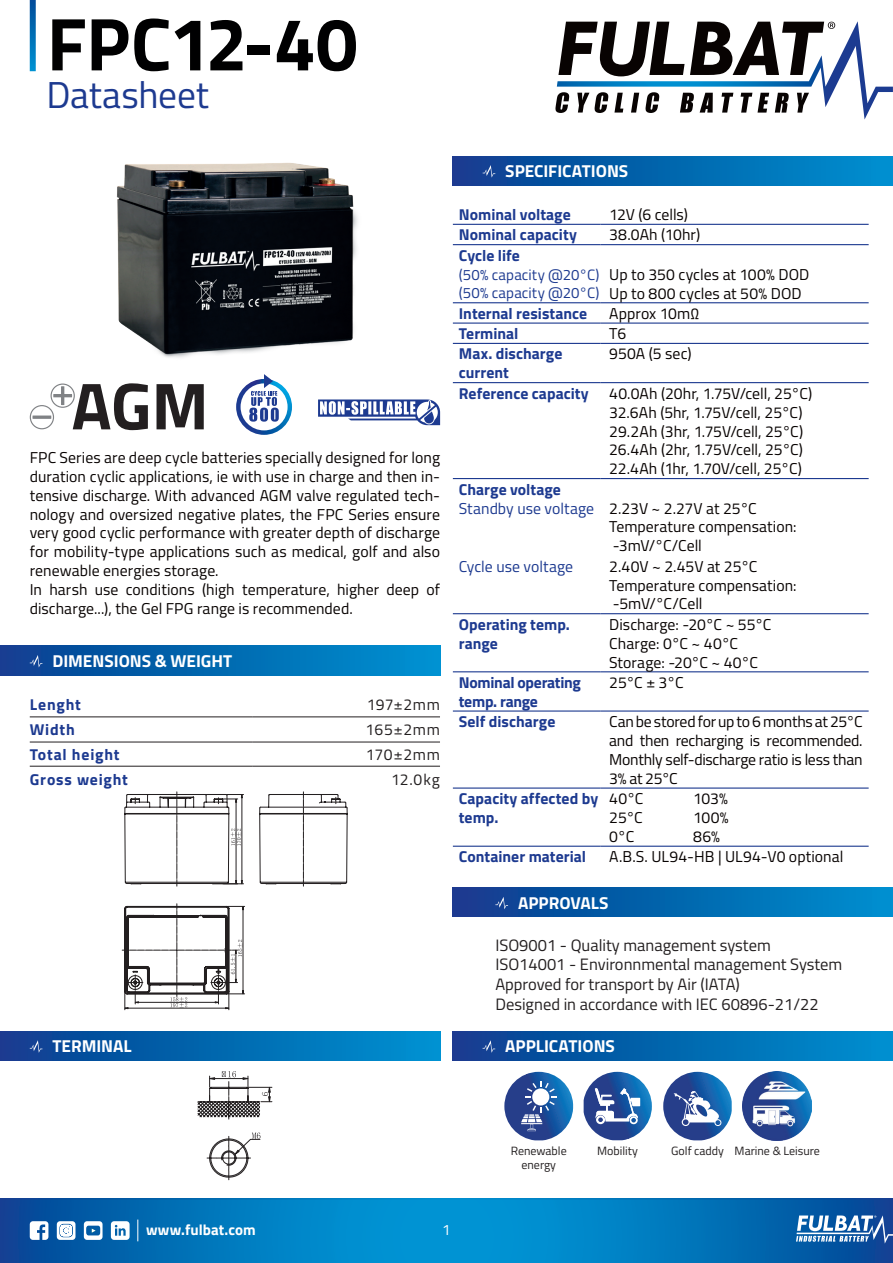
<style>
.page{position:relative;width:893px;height:1263px;background:#fff}
.page>*{position:absolute;margin:0;border:0;box-sizing:border-box;transform-origin:0 0}
.t1{font:700 75px "Titillium";letter-spacing:-.005em;color:#000001}
.t2{font:700 66.45px "Titillium";color:#231f20}
.t3{font:37.5px "Titillium";letter-spacing:-.005em;color:#1d3a90}
.t4{font:700 17.25px "Titillium";color:#fff}
.t5{font:16.5px/19.8px "Titillium";color:#231f20}
.t6{font:15.75px/18.9px "Titillium";color:#080302}
.t7{font:700 15.75px/18.9px "Titillium";color:#1d3a90}
.t8{font:15.75px "Titillium";color:#1d3a90}
.t9{font:15.75px "Titillium";letter-spacing:.04em;color:#231f20}
.t10{font:700 15.75px/18.9px "Titillium";letter-spacing:-.02em;color:#1d3a90}
.t11{font:700 15.75px "Titillium";letter-spacing:.05em;color:#1d3a90}
.t12{font:700 15.75px "Titillium";letter-spacing:.055em;color:#1d3a90}
.t13{font:15px/18px "Titillium";letter-spacing:.01em;color:#1d3a90}
.t14{font:700 15px "Titillium Web";letter-spacing:.005em;color:#fff}
.t15{font:15px "Titillium Web";color:#fff}
.t16{font:12px/14.4px "Titillium";color:#231f20;text-align:center}
.s1{color:#080302}
</style>
<div class="page">
<svg style="left:0;top:1198px;width:893px;height:65px;background:#0177bc"></svg>
<svg style="left:30px;top:1221px;width:18px;height:19px"></svg>
<svg style="left:57px;top:1221px;width:18px;height:19px"></svg>
<svg style="left:84px;top:1221px;width:19px;height:19px"></svg>
<svg style="left:111px;top:1221px;width:19px;height:19px"></svg>
<svg style="left:137px;top:1219px;width:1px;height:22px"></svg>
<svg style="left:30px;top:0;width:6px;height:71px"></svg>
<svg style="left:555px;top:21px;width:338px;height:99px"></svg>
<svg style="left:796px;top:1215px;width:97px;height:28px"></svg>
<img style="left:116px;top:163px;width:242px;height:195px">
<hr style="left:453px;top:224px;width:148px;height:1px;background:#1d3a90">
<hr style="left:453px;top:244px;width:148px;height:1px;background:#1d3a90">
<hr style="left:453px;top:302px;width:148px;height:1px;background:#1d3a90">
<hr style="left:453px;top:322px;width:148px;height:2px;background:#1d3a90">
<hr style="left:453px;top:343px;width:148px;height:1px;background:#1d3a90">
<hr style="left:453px;top:382px;width:148px;height:1px;background:#1d3a90">
<hr style="left:601px;top:224px;width:268px;height:1px;background:#1d3a90">
<hr style="left:601px;top:244px;width:268px;height:1px;background:#1d3a90">
<hr style="left:601px;top:302px;width:268px;height:1px;background:#1d3a90">
<hr style="left:601px;top:322px;width:268px;height:2px;background:#1d3a90">
<hr style="left:601px;top:343px;width:268px;height:1px;background:#1d3a90">
<hr style="left:601px;top:382px;width:268px;height:1px;background:#1d3a90">
<hr style="left:453px;top:478px;width:148px;height:1px;background:#1d3a90">
<hr style="left:601px;top:478px;width:268px;height:1px;background:#1d3a90">
<hr style="left:453px;top:613px;width:148px;height:1px;background:#1d3a90">
<hr style="left:601px;top:613px;width:268px;height:1px;background:#1d3a90">
<hr style="left:453px;top:671px;width:148px;height:1px;background:#1d3a90">
<hr style="left:453px;top:710px;width:148px;height:2px;background:#1d3a90">
<hr style="left:453px;top:787px;width:148px;height:2px;background:#1d3a90">
<hr style="left:601px;top:671px;width:268px;height:1px;background:#1d3a90">
<hr style="left:601px;top:710px;width:268px;height:2px;background:#1d3a90">
<hr style="left:601px;top:787px;width:268px;height:2px;background:#1d3a90">
<hr style="left:453px;top:846px;width:148px;height:1px;background:#1d3a90">
<hr style="left:601px;top:846px;width:268px;height:1px;background:#1d3a90">
<svg style="left:453px;top:156px;width:440px;height:29px;background:#0366af"></svg>
<svg style="left:483px;top:165px;width:12px;height:13px"></svg>
<svg style="left:453px;top:888px;width:440px;height:29px;background:#0365ae"></svg>
<svg style="left:495px;top:897px;width:13px;height:12px"></svg>
<hr style="left:30px;top:716px;width:222px;height:1px;background:#231f20">
<hr style="left:252px;top:716px;width:188px;height:1px;background:#231f20">
<hr style="left:30px;top:742px;width:222px;height:1px;background:#231f20">
<hr style="left:252px;top:742px;width:188px;height:1px;background:#231f20">
<hr style="left:30px;top:766px;width:222px;height:1px;background:#231f20">
<hr style="left:252px;top:766px;width:188px;height:1px;background:#231f20">
<div style="left:0;top:646px;width:440px;height:29px;background:linear-gradient(to right,#093f90,#0093d1)"></div>
<svg style="left:30px;top:655px;width:12px;height:12px"></svg>
<svg style="left:318px;top:399px;width:122px;height:26px"></svg>
<svg style="left:30px;top:383px;width:45px;height:46px"></svg>
<svg style="left:0;top:1031px;width:440px;height:29px;background:#0368b0"></svg>
<svg style="left:30px;top:1040px;width:12px;height:13px"></svg>
<svg style="left:453px;top:1031px;width:440px;height:29px;background:#0366af"></svg>
<svg style="left:483px;top:1040px;width:12px;height:13px"></svg>
<img style="left:236px;top:383px;width:56px;height:52px">
<svg style="left:249px;top:374px;width:30px;height:48px"></svg>
<svg style="left:504px;top:1072px;width:69px;height:68px"></svg>
<svg style="left:583px;top:1072px;width:69px;height:68px"></svg>
<svg style="left:663px;top:1072px;width:69px;height:68px"></svg>
<img style="left:743px;top:1072px;width:69px;height:68px">
<svg style="left:197px;top:1071px;width:75px;height:110px"></svg>
<svg style="left:123px;top:791px;width:225px;height:219px"></svg>
<h1 class="t1" style="left:47px;top:-13px;width:312px">FPC12-40</h1>
<h3 class="t3" style="left:46px;top:67px;width:164px">Datasheet</h3>
<h2 class="t2" style="left:72px;top:355px;width:139px">AGM</h2>
<p class="t6" style="left:30px;top:447px;width:412px">FPC Series are deep cycle batteries specially designed for long duration cyclic applications, ie with use in charge and then in&shy;tensive discharge. With advanced AGM valve regulated tech&shy;nology and oversized negative plates, the FPC Series ensure very good cyclic performance with greater depth of discharge for mobility-type applications such as medical, golf and also renewable energies storage.<br>In harsh use conditions (high temperature, higher deep of discharge...), the Gel FPG range is recommended.</p>
<p class="t4" style="left:52px;top:648px;width:181px">DIMENSIONS &amp; WEIGHT</p>
<p class="t7" style="left:30px;top:694px;width:53px">Lenght</p>
<p class="t9" style="left:367px;top:693px;width:75px">197±2mm</p>
<p class="t7" style="left:30px;top:719px;width:47px">Width</p>
<p class="t9" style="left:366px;top:718px;width:76px">165±2mm</p>
<p class="t11" style="left:30px;top:742px;width:91px">Total height</p>
<p class="t9" style="left:366px;top:743px;width:76px">170±2mm</p>
<p class="t12" style="left:30px;top:767px;width:100px">Gross weight</p>
<p class="t9" style="left:391px;top:767px;width:50px">12.0kg</p>
<p class="t4" style="left:505px;top:158px;width:125px">SPECIFICATIONS</p>
<p class="t7" style="left:459px;top:204px;width:113px">Nominal voltage</p>
<p class="t6" style="left:609px;top:204px;width:80px">12V (6 cells)</p>
<p class="t7" style="left:459px;top:225px;width:120px">Nominal capacity</p>
<p class="t6" style="left:609px;top:225px;width:92px">38.0Ah (10hr)</p>
<p class="t7" style="left:459px;top:245px;width:62px">Cycle life</p>
<p class="t13" style="left:459px;top:265px;width:142px">(50% capacity @20°C) (50% capacity @20°C)</p>
<p class="t6" style="left:609px;top:264px;width:202px">Up to 350 cycles at 100% DOD<br>Up to 800 cycles at 50% DOD</p>
<p class="t7" style="left:459px;top:303px;width:130px">Internal resistance</p>
<p class="t6" style="left:609px;top:303px;width:92px">Approx 10mΩ</p>
<p class="t7" style="left:459px;top:323px;width:61px">Terminal</p>
<p class="t6" style="left:609px;top:323px;width:18px">T6</p>
<p class="t7" style="left:459px;top:344px;width:105px">Max. discharge current</p>
<p class="t6" style="left:609px;top:344px;width:84px">950A (5 sec)</p>
<p class="t7" style="left:459px;top:383px;width:131px">Reference capacity</p>
<p class="t6" style="left:609px;top:383px;width:205px">40.0Ah (20hr, 1.75V/cell, 25°C)<br>32.6Ah (5hr, 1.75V/cell, 25°C)<br>29.2Ah (3hr, 1.75V/cell, 25°C)<br>26.4Ah (2hr, 1.75V/cell, 25°C)<br>22.4Ah (1hr, 1.70V/cell, 25°C)</p>
<p class="t7" style="left:459px;top:479px;width:104px">Charge voltage</p>
<p class="t8" style="left:459px;top:496px;width:299px">Standby use voltage <span class="s1">2.23V ~ 2.27V at 25°C</span></p>
<p class="t6" style="left:609px;top:517px;width:189px">Temperature compensation:</p>
<p class="t6" style="left:613px;top:536px;width:91px">-3mV/°C/Cell</p>
<p class="t8" style="left:459px;top:555px;width:116px">Cycle use voltage</p>
<p class="t6" style="left:609px;top:556px;width:189px">2.40V ~ 2.45V at 25°C<br>Temperature compensation: -5mV/°C/Cell</p>
<p class="t7" style="left:459px;top:614px;width:113px">Operating temp. range</p>
<p class="t6" style="left:609px;top:614px;width:164px">Discharge: -20°C ~ 55°C<br>Charge: 0°C ~ 40°C<br>Storage: -20°C ~ 40°C</p>
<p class="t10" style="left:459px;top:672px;width:124px">Nominal operating temp. range</p>
<p class="t6" style="left:609px;top:672px;width:76px">25°C ± 3°C</p>
<p class="t7" style="left:459px;top:711px;width:98px">Self discharge</p>
<p class="t6" style="left:609px;top:711px;width:255px;text-align:justify">Can be stored for up to 6 months at 25°C and then recharging is recommended.<br>Monthly self-discharge ratio is less than 3% at 25°C</p>
<p class="t7" style="left:459px;top:788px;width:141px">Capacity affected by temp.</p>
<p class="t6" style="left:609px;top:788px;width:36px">40°C</p>
<p class="t6" style="left:693px;top:788px;width:36px">103%</p>
<p class="t6" style="left:609px;top:807px;width:35px">25°C</p>
<p class="t6" style="left:693px;top:807px;width:37px">100%</p>
<p class="t6" style="left:609px;top:826px;width:27px">0°C</p>
<p class="t6" style="left:693px;top:826px;width:28px">86%</p>
<p class="t7" style="left:459px;top:846px;width:129px">Container material</p>
<p class="t6" style="left:609px;top:846px;width:236px">A.B.S. UL94-HB | UL94-V0 optional</p>
<p class="t4" style="left:518px;top:890px;width:92px">APPROVALS</p>
<p class="t5" style="left:495px;top:934px;width:349px">ISO9001 - Quality management system ISO14001 - Environnmental management System Approved for transport by Air (IATA)<br>Designed in accordance with IEC 60896-21/22</p>
<p class="t4" style="left:52px;top:1033px;width:81px">TERMINAL</p>
<p class="t4" style="left:505px;top:1033px;width:111px">APPLICATIONS</p>
<p class="t14" style="left:146px;top:1218px;width:111px">www.fulbat.com</p>
<p class="t15" style="left:442px;top:1219px;width:10px">1</p>
<p class="t16" style="left:511px;top:1142px;width:58px">Renewable energy</p>
<p class="t16" style="left:597px;top:1142px;width:42px">Mobility</p>
<p class="t16" style="left:671px;top:1142px;width:150px">Golf caddy Marine &amp; Leisure</p>
</div>
